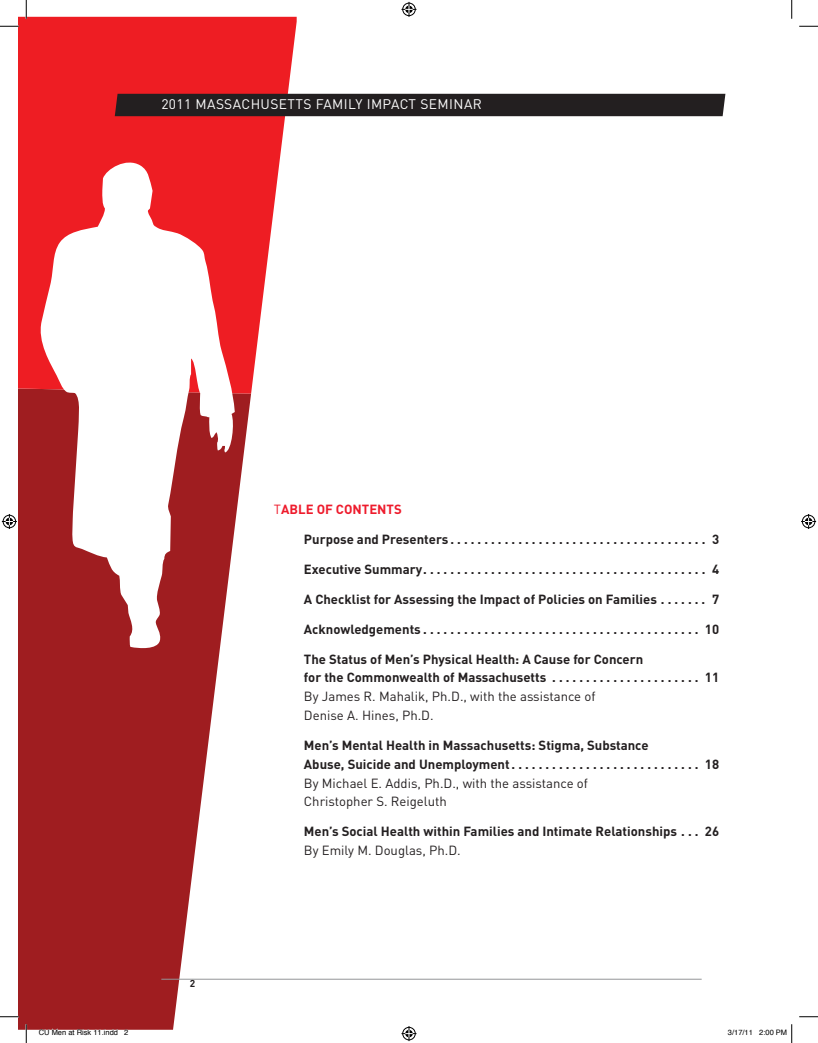
<style>
.page{position:relative;width:818px;height:1043px;background:#fff}
.page>*{position:absolute;margin:0;border:0;box-sizing:border-box;transform-origin:0 0}
.t1{font:13.75px "DIN";letter-spacing:.03em;color:#fff}
.t2{font:700 13.12px/18.8px "DIN";color:#231f20}
.t3{font:700 13.12px "DIN";color:#ee1b2c}
.t4{font:700 10px "DIN";color:#231f20}
.t5{font:7.5px "Helvetica";color:#000}
.s1{font-weight:400}
</style>
<div class="page">
<svg style="left:18px;top:393px;width:233px;height:636px;fill:#9f1d20"></svg>
<svg style="left:18px;top:17px;width:279px;height:376px;fill:#ee1d23"></svg>
<svg style="left:37px;top:157px;width:198px;height:492px"></svg>
<div style="left:115px;top:94px;width:610px;height:22px;background:#231f20"></div>
<hr style="left:161px;top:978px;width:540px;height:1px;background:#939598">
<svg style="left:0;top:25px;width:19px;height:2px"></svg>
<svg style="left:799px;top:25px;width:19px;height:2px"></svg>
<svg style="left:0;top:1015px;width:19px;height:2px"></svg>
<svg style="left:799px;top:1016px;width:19px;height:1px"></svg>
<svg style="left:25px;top:0;width:2px;height:19px"></svg>
<svg style="left:25px;top:1024px;width:2px;height:18px"></svg>
<svg style="left:791px;top:0;width:1px;height:19px"></svg>
<svg style="left:401px;top:2px;width:15px;height:15px"></svg>
<svg style="left:401px;top:1026px;width:15px;height:15px"></svg>
<svg style="left:2px;top:514px;width:15px;height:15px"></svg>
<svg style="left:801px;top:514px;width:15px;height:15px"></svg>
<svg style="left:39px;top:1027px;width:79px;height:3px"></svg>
<svg style="left:791px;top:1024px;width:1px;height:18px"></svg>
<p class="t1" style="left:161px;top:96px;width:322px">2011 MASSACHUSETTS FAMILY IMPACT SEMINAR</p>
<p class="t4" style="left:190px;top:976px;width:7px">2</p>
<p class="t3" style="left:274px;top:500px;width:129px"><span class="s1">T</span>ABLE OF CONTENTS</p>
<p class="t2" style="left:304px;top:529px;width:416px">Purpose and Presenters . . . . . . . . . . . . . . . . . . . . . . . . . . . . . . . . . . . . . . 3</p>
<p class="t2" style="left:304px;top:559px;width:416px">Executive Summary . . . . . . . . . . . . . . . . . . . . . . . . . . . . . . . . . . . . . . . . . . 4</p>
<p class="t2" style="left:304px;top:589px;width:416px">A Checklist for Assessing the Impact of Policies on Families . . . . . . . 7</p>
<p class="t2" style="left:304px;top:619px;width:416px">Acknowledgements . . . . . . . . . . . . . . . . . . . . . . . . . . . . . . . . . . . . . . . . . 10</p>
<p class="t2" style="left:304px;top:649px;width:416px">The Status of Men’s Physical Health: A Cause for Concern<br>for the Commonwealth of Massachusetts . . . . . . . . . . . . . . . . . . . . . . 11<br><span class="s1">By James R. Mahalik, Ph.D., with the assistance of<br>Denise A. Hines, Ph.D.</span></p>
<p class="t2" style="left:304px;top:735px;width:416px">Men’s Mental Health in Massachusetts: Stigma, Substance<br>Abuse, Suicide and Unemployment . . . . . . . . . . . . . . . . . . . . . . . . . . . . 18<br><span class="s1">By Michael E. Addis, Ph.D., with the assistance of<br>Christopher S. Reigeluth</span></p>
<p class="t2" style="left:304px;top:821px;width:416px">Men’s Social Health within Families and Intimate Relationships . . . 26<br><span class="s1">By Emily M. Douglas, Ph.D.</span></p>
<p class="t5" style="left:39px;top:1027px;width:91px">CU Men at Risk 11.indd 2</p>
<p class="t5" style="left:728px;top:1027px;width:61px">3/17/11 2:00 PM</p>
</div>
